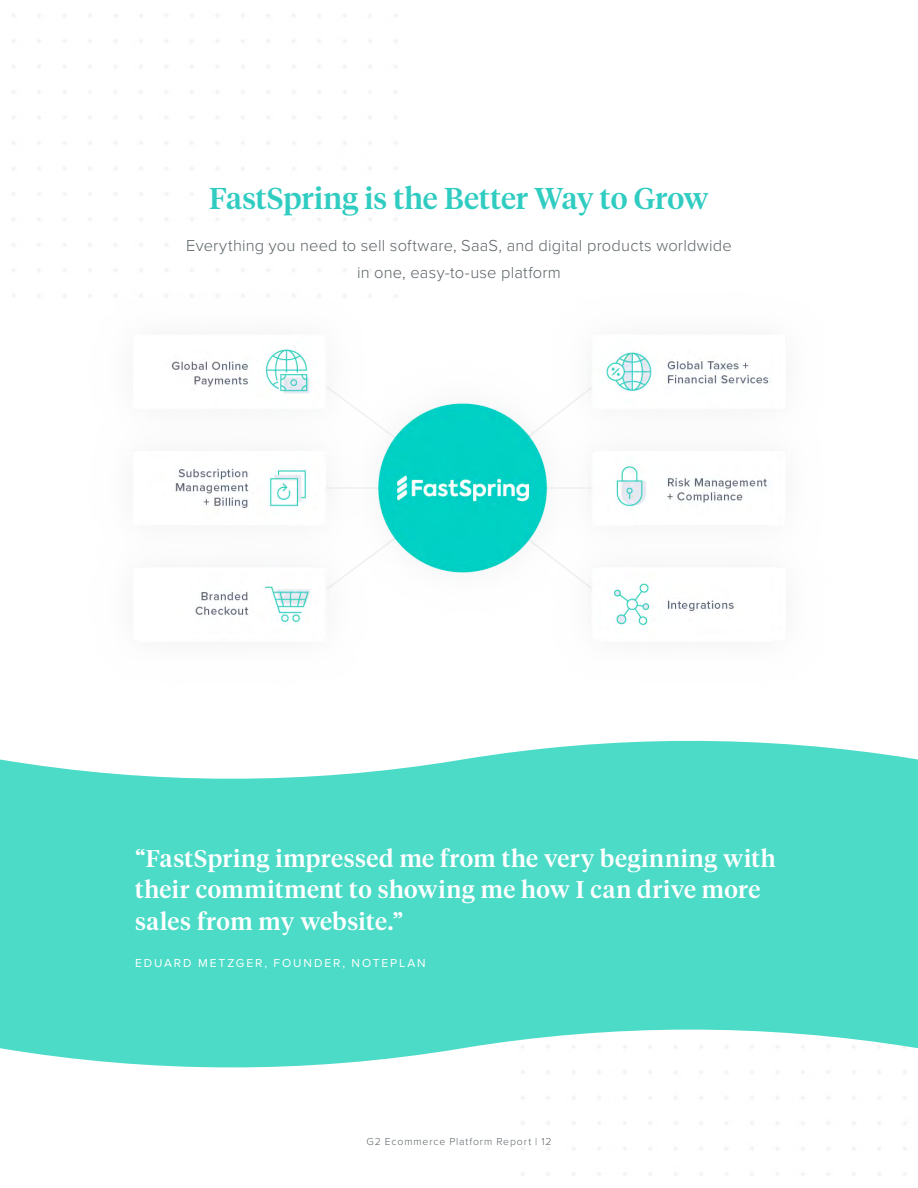
<style>
.page{position:relative;width:918px;height:1188px;background:#fff}
.page>*{position:absolute;margin:0;border:0;box-sizing:border-box;transform-origin:0 0}
.t1{font:500 30px "Tiempos Headline";color:#30ccc1}
.t2{font:500 24px/31.5px "Tiempos Headline";letter-spacing:.02em;color:#fff}
.t3{font:300 16.5px/27px "Proxima Nova";letter-spacing:.01em;color:#5c6468;text-align:center}
.t4{font:12px "Proxima Nova";letter-spacing:.16em;color:#fff}
.t5{font:300 10.5px "Proxima Nova";letter-spacing:.08em;color:#5c6468}
</style>
<div class="page">
<img style="left:89px;top:294px;width:682px;height:335px">
<svg style="left:0;top:740px;width:918px;height:334px;background:#64dfce"></svg>
<p class="t1" style="left:209px;top:178px;width:501px">FastSpring is the Better Way to Grow</p>
<p class="t3" style="left:186px;top:231px;width:547px">Everything you need to sell software, SaaS, and digital products worldwide in one, easy-to-use platform</p>
<p class="t2" style="left:135px;top:841px;width:642px">“FastSpring impressed me from the very beginning with their commitment to showing me how I can drive more sales from my website.”</p>
<p class="t4" style="left:135px;top:955px;width:292px">EDUARD METZGER, FOUNDER, NOTEPLAN</p>
<p class="t5" style="left:367px;top:1134px;width:186px">G2 Ecommerce Platform Report | 12</p>
</div>
